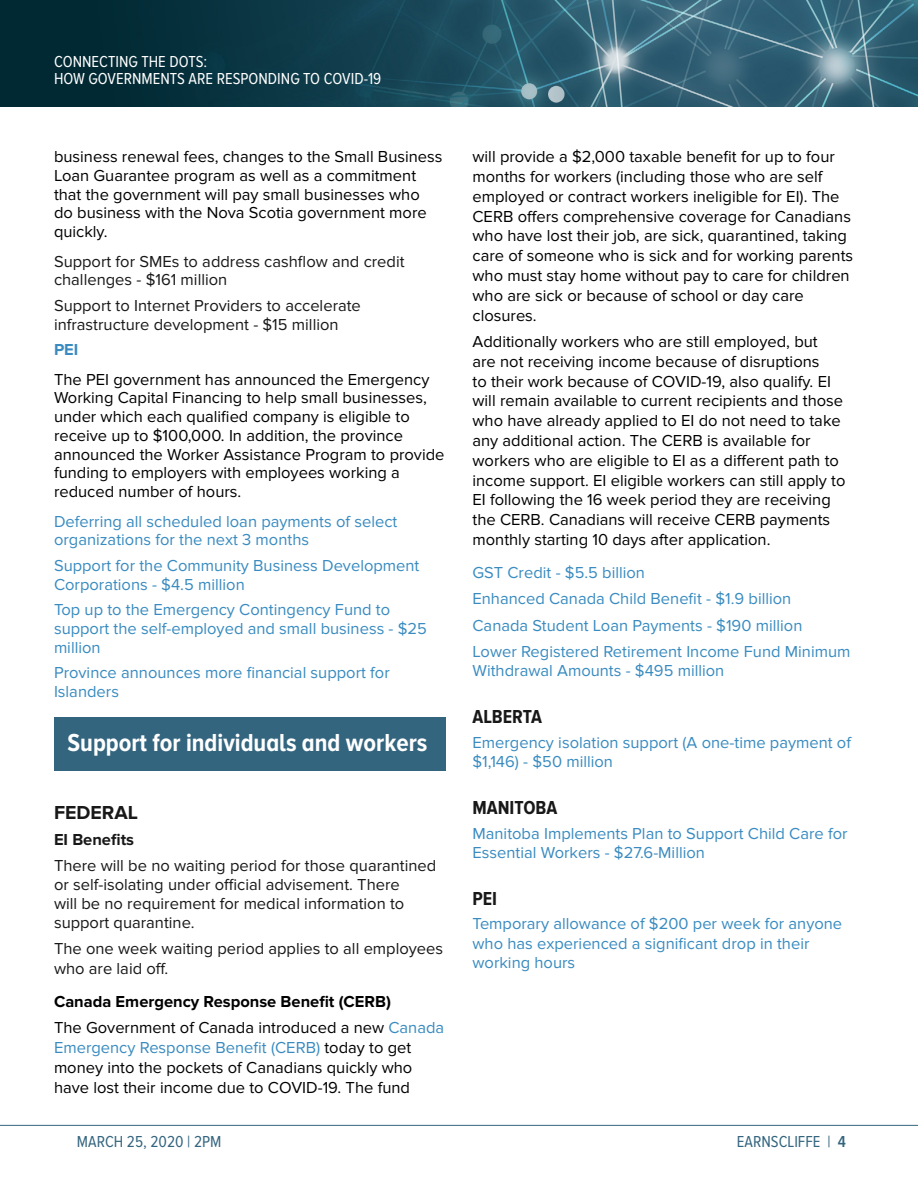
<style>
.page{position:relative;width:918px;height:1188px;background:#fff}
.page>*{position:absolute;margin:0;border:0;box-sizing:border-box;transform-origin:0 0}
.t1{font:700 25.5px "Proxima Nova A Cond";color:#fff}
.t2{font:700 19.5px "Proxima Nova A Cond";color:#181818}
.t3{font:700 19.5px "Proxima Nova";color:#181818}
.t4{font:16.5px/19.8px "Proxima Nova";color:#000}
.t5{font:16.5px/18.8px "Proxima Nova";color:#398bc0}
.t6{font:16.5px/19.2px "Proxima Nova";color:#181818}
.t7{font:700 16.5px/26.5px "Proxima Nova";color:#000}
.t8{font:16.5px/16.5px "Proxima Nova A Cond";color:#fff}
.t9{font:16.5px "Proxima Nova A Cond";color:#34657f}
.t10{font:700 16.5px "Proxima Nova";color:#181818}
.t11{font:700 16.5px "Proxima Nova";color:#398bc0}
.s1{font-weight:400}
.s2{font-weight:400;color:#398bc0}
.s3{color:#398bc0}
.s4{font-weight:600}
</style>
<div class="page">
<img style="left:0;top:0;width:918px;height:107px">
<hr style="left:0;top:1125px;width:918px;height:1px;background:#34657f">
<div style="left:54px;top:717px;width:392px;height:54px;background:#34657f"></div>
<p class="t8" style="left:54px;top:53px;width:329px">CONNECTING THE DOTS:<br>HOW GOVERNMENTS ARE RESPONDING TO COVID-19</p>
<p class="t4" style="left:54px;top:147px;width:390px;line-height:18.8px">business renewal fees, changes to the Small Business Loan Guarantee program as well as a commitment that the government will pay small businesses who do business with the Nova Scotia government more quickly.</p>
<p class="t6" style="left:54px;top:252px;width:352px;line-height:18.8px">Support for SMEs to address cashflow and credit challenges - $161 million</p>
<p class="t6" style="left:54px;top:296px;width:308px;line-height:18.8px">Support to Internet Providers to accelerate infrastructure development - $15 million</p>
<p class="t11" style="left:54px;top:340px;width:26px">PEI</p>
<p class="t4" style="left:54px;top:370px;width:392px;line-height:18.8px">The PEI government has announced the Emergency Working Capital Financing to help small businesses, under which each qualified company is eligible to receive up to $100,000. In addition, the province announced the Worker Assistance Program to provide funding to employers with employees working a reduced number of hours.</p>
<p class="t5" style="left:54px;top:512px;width:345px">Deferring all scheduled loan payments of select organizations for the next 3 months</p>
<p class="t5" style="left:54px;top:556px;width:367px">Support for the Community Business Development<br>Corporations - $4.5 million</p>
<p class="t5" style="left:54px;top:601px;width:375px">Top up to the Emergency Contingency Fund to support the self-employed and small business - $25 million</p>
<p class="t5" style="left:54px;top:663px;width:337px">Province announces more financial support for<br>Islanders</p>
<h1 class="t1" style="left:68px;top:728px;width:361px">Support for individuals and workers</h1>
<p class="t3" style="left:54px;top:801px;width:85px">FEDERAL</p>
<p class="t10" style="left:54px;top:830px;width:82px">EI Benefits</p>
<p class="t6" style="left:54px;top:856px;width:384px">There will be no waiting period for those quarantined or self-isolating under official advisement. There<br>will be no requirement for medical information to support quarantine.</p>
<p class="t6" style="left:54px;top:940px;width:391px">The one week waiting period applies to all employees who are laid off.</p>
<p class="t7" style="left:54px;top:989px;width:392px">Canada Emergency Response Benefit (CERB)<br><span class="s1">The Government of Canada introduced a new</span> <span class="s2">Canada</span></p>
<p class="t4" style="left:54px;top:1038px;width:360px;text-align:justify"><span class="s3">Emergency Response Benefit (CERB)</span> today to get money into the pockets of Canadians quickly who have lost their income due to COVID-19. The fund</p>
<p class="t9" style="left:77px;top:1133px;width:146px">MARCH 25, 2020 | 2PM</p>
<p class="t4" style="left:473px;top:147px;width:382px">will provide a $2,000 taxable benefit for up to four months for workers (including those who are self employed or contract workers ineligible for EI). The CERB offers comprehensive coverage for Canadians who have lost their job, are sick, quarantined, taking care of someone who is sick and for working parents who must stay home without pay to care for children who are sick or because of school or day care closures.</p>
<p class="t4" style="left:473px;top:332px;width:375px">Additionally workers who are still employed, but<br>are not receiving income because of disruptions<br>to their work because of COVID-19, also qualify. EI will remain available to current recipients and those who have already applied to EI do not need to take any additional action. The CERB is available for workers who are eligible to EI as a different path to income support. EI eligible workers can still apply to EI following the 16 week period they are receiving the CERB. Canadians will receive CERB payments monthly starting 10 days after application.</p>
<p class="t5" style="left:473px;top:560px;width:379px;line-height:26.2px">GST Credit - $5.5 billion<br>Enhanced Canada Child Benefit - $1.9 billion Canada Student Loan Payments - $190 million Lower Registered Retirement Income Fund Minimum</p>
<p class="t5" style="left:473px;top:662px;width:253px">Withdrawal Amounts - $495 million</p>
<p class="t2" style="left:472px;top:705px;width:71px">ALBERTA</p>
<p class="t5" style="left:472px;top:733px;width:380px;line-height:19.5px">Emergency isolation support (A one-time payment of $1,146) - $50 million</p>
<p class="t2" style="left:472px;top:796px;width:86px">MANITOBA</p>
<p class="t5" style="left:472px;top:824px;width:377px;line-height:19.5px">Manitoba Implements Plan to Support Child Care for<br>Essential Workers - $27.6-Million</p>
<p class="t2" style="left:472px;top:887px;width:26px">PEI</p>
<p class="t5" style="left:472px;top:914px;width:371px;line-height:19.5px">Temporary allowance of $200 per week for anyone who has experienced a significant drop in their working hours</p>
<p class="t9" style="left:737px;top:1133px;width:111px">EARNSCLIFFE | <span class="s4">4</span></p>
</div>
